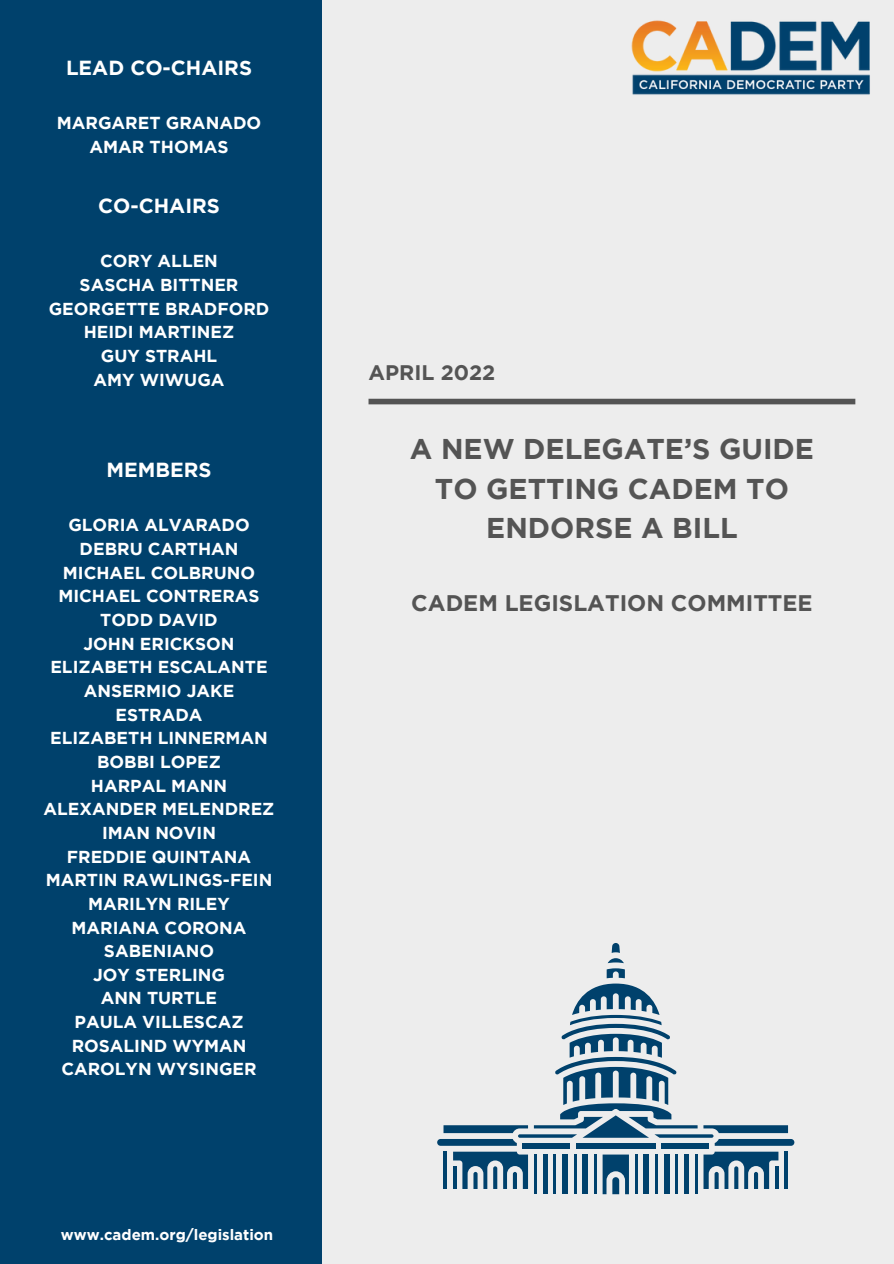
<style>
.page{position:relative;width:894px;height:1264px;background:#fff}
.page>*{position:absolute;margin:0;border:0;box-sizing:border-box;transform-origin:0 0}
.t1{font:700 28.5px/39.5px "Gotham";color:#545454;text-align:center}
.t2{font:700 22.5px "Gotham";color:#545454}
.t3{font:700 21px "Gotham";color:#545454}
.t4{font:700 20.25px "Gotham";color:#fff}
.t5{font:700 17.4px "Gotham";color:#fff}
.t6{font:700 17.25px/23.7px "Gotham";color:#fff;text-align:center}
.t7{font:700 15px "Gotham";color:#fff}
</style>
<div class="page">
<div style="left:0;top:0;width:893px;height:1263px;background:#ededed"></div>
<div style="left:0;top:0;width:321px;height:1263px;background:#00416c"></div>
<hr style="left:443px;top:1151px;width:4px;height:37px;background:#00416c">
<hr style="left:533px;top:1154px;width:3px;height:40px;background:#00416c">
<svg style="left:453px;top:1151px;width:75px;height:37px"></svg>
<div style="left:575px;top:1143px;width:80px;height:5px;background:#00416c"></div>
<div style="left:542px;top:1154px;width:5px;height:40px;background:#00416c"></div>
<svg style="left:611px;top:943px;width:8px;height:9px"></svg>
<hr style="left:694px;top:1154px;width:3px;height:40px;background:#00416c">
<div style="left:683px;top:1154px;width:5px;height:40px;background:#00416c"></div>
<hr style="left:675px;top:1154px;width:3px;height:40px;background:#00416c">
<div style="left:663px;top:1154px;width:6px;height:40px;background:#00416c"></div>
<div style="left:661px;top:1143px;width:47px;height:5px;background:#00416c"></div>
<hr style="left:784px;top:1151px;width:3px;height:37px;background:#00416c">
<svg style="left:703px;top:1151px;width:75px;height:37px"></svg>
<svg style="left:774px;top:1166px;width:4px;height:22px"></svg>
<div style="left:582px;top:1154px;width:5px;height:40px;background:#00416c"></div>
<svg style="left:437px;top:958px;width:357px;height:187px"></svg>
<hr style="left:573px;top:1154px;width:3px;height:40px;background:#00416c">
<hr style="left:593px;top:1154px;width:3px;height:40px;background:#00416c">
<div style="left:562px;top:1154px;width:5px;height:40px;background:#00416c"></div>
<div style="left:522px;top:1143px;width:47px;height:5px;background:#00416c"></div>
<hr style="left:553px;top:1154px;width:3px;height:40px;background:#00416c">
<div style="left:643px;top:1154px;width:6px;height:40px;background:#00416c"></div>
<hr style="left:654px;top:1154px;width:3px;height:40px;background:#00416c">
<hr style="left:634px;top:1154px;width:3px;height:40px;background:#00416c">
<svg style="left:602px;top:1154px;width:26px;height:40px"></svg>
<div style="left:368px;top:399px;width:487px;height:5px;background:#545454"></div>
<img style="left:631px;top:20px;width:239px;height:75px">
<p class="t4" style="left:66px;top:60px;width:187px">LEAD CO-CHAIRS</p>
<p class="t5" style="left:57px;top:116px;width:206px">MARGARET GRANADO</p>
<p class="t5" style="left:89px;top:140px;width:140px">AMAR THOMAS</p>
<p class="t4" style="left:98px;top:198px;width:123px">CO-CHAIRS</p>
<p class="t6" style="left:100px;top:251px;width:119px">CORY ALLEN</p>
<p class="t6" style="left:80px;top:274px;width:160px">SASCHA BITTNER</p>
<p class="t6" style="left:49px;top:298px;width:222px">GEORGETTE BRADFORD</p>
<p class="t6" style="left:84px;top:321px;width:152px">HEIDI MARTINEZ</p>
<p class="t6" style="left:101px;top:345px;width:118px">GUY STRAHL</p>
<p class="t6" style="left:93px;top:369px;width:132px">AMY WIWUGA</p>
<p class="t4" style="left:106px;top:462px;width:106px">MEMBERS</p>
<p class="t6" style="left:68px;top:514px;width:183px">GLORIA ALVARADO</p>
<p class="t6" style="left:80px;top:538px;width:160px">DEBRU CARTHAN</p>
<p class="t6" style="left:63px;top:562px;width:194px">MICHAEL COLBRUNO</p>
<p class="t6" style="left:58px;top:585px;width:203px">MICHAEL CONTRERAS</p>
<p class="t6" style="left:100px;top:609px;width:119px">TODD DAVID</p>
<p class="t6" style="left:84px;top:633px;width:152px">JOHN ERICKSON</p>
<p class="t6" style="left:50px;top:656px;width:219px">ELIZABETH ESCALANTE</p>
<p class="t6" style="left:84px;top:680px;width:152px">ANSERMIO JAKE<br>ESTRADA</p>
<p class="t6" style="left:50px;top:727px;width:219px">ELIZABETH LINNERMAN</p>
<p class="t6" style="left:97px;top:751px;width:125px">BOBBI LOPEZ</p>
<p class="t6" style="left:91px;top:774px;width:138px">HARPAL MANN</p>
<p class="t6" style="left:44px;top:798px;width:232px">ALEXANDER MELENDREZ</p>
<p class="t6" style="left:102px;top:822px;width:115px">IMAN NOVIN</p>
<p class="t6" style="left:67px;top:845px;width:186px">FREDDIE QUINTANA</p>
<p class="t6" style="left:46px;top:869px;width:228px">MARTIN RAWLINGS-FEIN</p>
<p class="t6" style="left:88px;top:893px;width:143px">MARILYN RILEY</p>
<p class="t6" style="left:72px;top:916px;width:176px">MARIANA CORONA<br>SABENIANO</p>
<p class="t6" style="left:93px;top:964px;width:133px">JOY STERLING</p>
<p class="t6" style="left:101px;top:987px;width:118px">ANN TURTLE</p>
<p class="t6" style="left:74px;top:1011px;width:171px">PAULA VILLESCAZ</p>
<p class="t6" style="left:72px;top:1035px;width:176px">ROSALIND WYMAN</p>
<p class="t6" style="left:61px;top:1058px;width:197px">CAROLYN WYSINGER</p>
<p class="t7" style="left:61px;top:1229px;width:214px">www.cadem.org/legislation</p>
<p class="t3" style="left:368px;top:365px;width:128px">APRIL 2022</p>
<p class="t1" style="left:410px;top:431px;width:405px">A NEW DELEGATE’S GUIDE<br>TO GETTING CADEM TO<br>ENDORSE A BILL</p>
<p class="t2" style="left:411px;top:594px;width:403px">CADEM LEGISLATION COMMITTEE</p>
</div>
